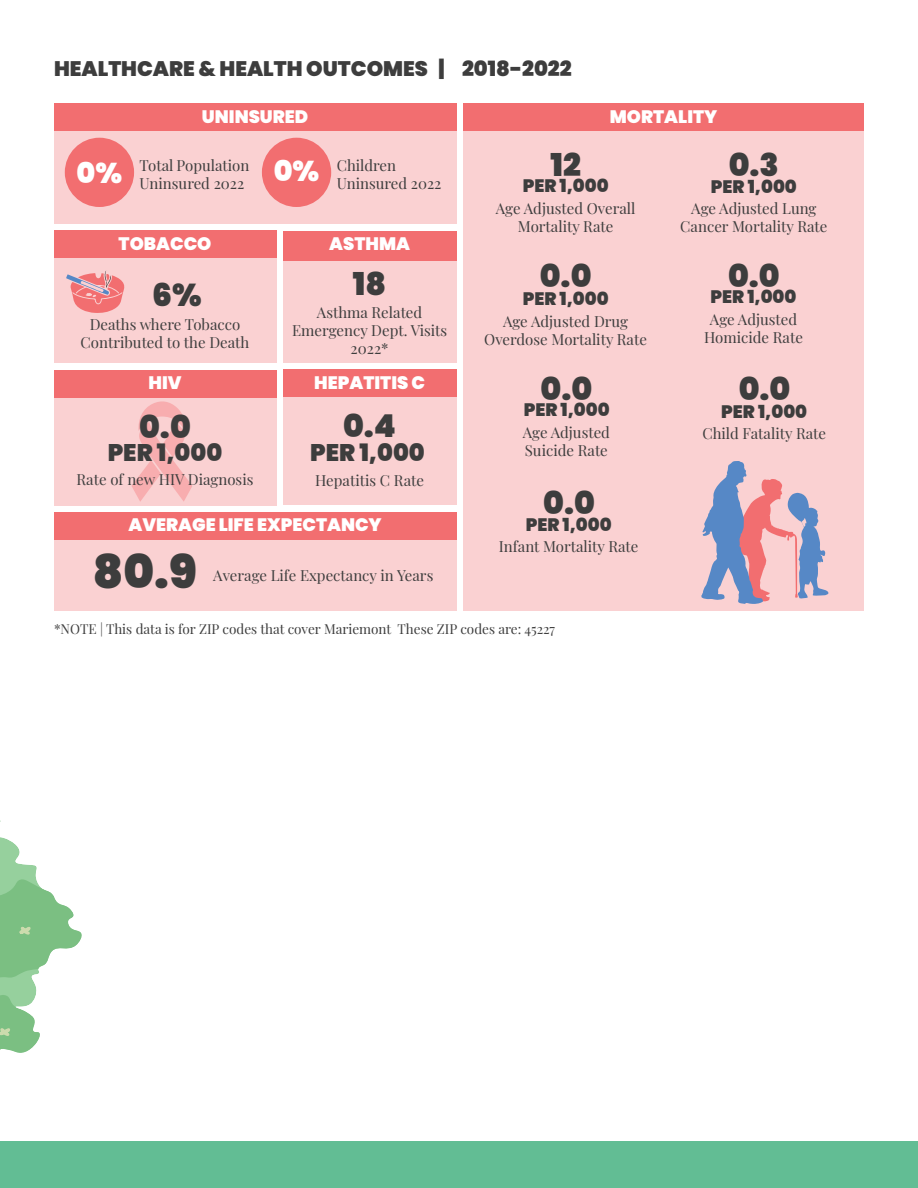
<style>
.page{position:relative;width:918px;height:1188px;background:#fff}
.page>*{position:absolute;margin:0;border:0;box-sizing:border-box;transform-origin:0 0}
.Extra_Large_Gray_Font{font:900 46.5px "Poppins";color:#3d3d3d}
.Large_Gray_Font{font:900 31.5px "Poppins";color:#3d3d3d}
.Large_White_Font_2{font:900 28.5px "Poppins";color:#fff}
.Large_White_Font{font:900 24px "Poppins";color:#3d3d3d}
.Medium_White_Font{font:900 21px "Poppins";color:#3d3d3d}
.t1{font:900 18px "Poppins";color:#fff}
.Large_White_Font-2{font:900 18px "Poppins";color:#3d3d3d}
.t2{font:15px/18px "Playfair Display";color:#3d3d3d;text-align:center}
.t3{font:13.5px "Playfair Display";color:#3d3d3d}
</style>
<div class="page">
<div style="left:0;top:1141px;width:918px;height:47px;background:#62bd94"></div>
<svg style="left:0;top:820px;width:82px;height:233px"></svg>
<div style="left:54px;top:104px;width:402px;height:120px;background:#fad1d2"></div>
<div style="left:54px;top:104px;width:402px;height:27px;background:#f26e70"></div>
<div style="left:65px;top:138px;width:69px;height:69px;background:#f26e70;border-radius:50%"></div>
<div style="left:262px;top:138px;width:69px;height:69px;background:#f26e70;border-radius:50%"></div>
<div style="left:54px;top:231px;width:222px;height:132px;background:#fad1d2"></div>
<div style="left:54px;top:231px;width:222px;height:27px;background:#f26e70"></div>
<svg style="left:66px;top:271px;width:59px;height:42px"></svg>
<div style="left:283px;top:231px;width:173px;height:132px;background:#fad1d2"></div>
<div style="left:283px;top:231px;width:173px;height:30px;background:#f26e70"></div>
<div style="left:54px;top:370px;width:222px;height:135px;background:#fad1d2"></div>
<div style="left:54px;top:370px;width:222px;height:27px;background:#f26e70"></div>
<svg style="left:132px;top:401px;width:60px;height:101px"></svg>
<div style="left:283px;top:370px;width:173px;height:135px;background:#fad1d2"></div>
<div style="left:283px;top:370px;width:173px;height:27px;background:#f26e70"></div>
<div style="left:54px;top:512px;width:402px;height:99px;background:#fad1d2"></div>
<div style="left:54px;top:512px;width:402px;height:27px;background:#f26e70"></div>
<div style="left:463px;top:104px;width:401px;height:507px;background:#fad1d2"></div>
<div style="left:463px;top:104px;width:401px;height:27px;background:#f26e70"></div>
<svg style="left:701px;top:461px;width:127px;height:143px"></svg>
<p class="Medium_White_Font" style="left:54px;top:57px;width:519px">HEALTHCARE &amp; HEALTH OUTCOMES | 2018-2022</p>
<p class="t1" style="left:202px;top:106px;width:108px">UNINSURED</p>
<p class="t2" style="left:140px;top:156px;width:111px;text-align:left">Total Population<br>Uninsured 2022</p>
<p class="t2" style="left:337px;top:156px;width:61px">Children</p>
<p class="t1" style="left:610px;top:106px;width:109px">MORTALITY</p>
<p class="Large_Gray_Font" style="left:550px;top:146px;width:32px">12</p>
<p class="Large_Gray_Font" style="left:729px;top:146px;width:52px">0.3</p>
<p class="Large_White_Font-2" style="left:711px;top:176px;width:87px">PER 1,000</p>
<p class="Large_White_Font_2" style="left:77px;top:156px;width:47px">0%</p>
<p class="Large_White_Font_2" style="left:274px;top:155px;width:47px">0%</p>
<p class="t2" style="left:337px;top:174px;width:106px">Uninsured 2022</p>
<p class="Large_White_Font-2" style="left:523px;top:176px;width:87px">PER 1,000</p>
<p class="t1" style="left:119px;top:233px;width:94px">TOBACCO</p>
<p class="t1" style="left:329px;top:233px;width:82px">ASTHMA</p>
<p class="Large_Gray_Font" style="left:152px;top:277px;width:51px">6%</p>
<p class="t2" style="left:81px;top:314px;width:170px">Deaths where Tobacco<br>Contributed to the Death</p>
<p class="Large_Gray_Font" style="left:353px;top:266px;width:35px">18</p>
<p class="t2" style="left:292px;top:302px;width:157px">Asthma Related<br>Emergency Dept. Visits<br>2022*</p>
<p class="t1" style="left:148px;top:372px;width:35px">HIV</p>
<p class="t1" style="left:314px;top:372px;width:112px">HEPATITIS C</p>
<p class="Large_Gray_Font" style="left:139px;top:409px;width:53px">0.0</p>
<p class="Large_Gray_Font" style="left:343px;top:408px;width:55px">0.4</p>
<p class="Large_White_Font" style="left:108px;top:439px;width:116px">PER 1,000</p>
<p class="Large_White_Font" style="left:310px;top:439px;width:116px">PER 1,000</p>
<p class="t2" style="left:77px;top:469px;width:178px">Rate of new HIV Diagnosis</p>
<p class="t2" style="left:315px;top:470px;width:110px">Hepatitis C Rate</p>
<p class="t1" style="left:129px;top:515px;width:255px">AVERAGE LIFE EXPECTANCY</p>
<p class="Extra_Large_Gray_Font" style="left:93px;top:545px;width:105px">80.9</p>
<p class="t2" style="left:213px;top:566px;width:222px">Average Life Expectancy in Years</p>
<p class="t2" style="left:496px;top:198px;width:141px">Age Adjusted Overall<br>Mortality Rate</p>
<p class="Large_Gray_Font" style="left:540px;top:257px;width:53px">0.0</p>
<p class="Large_White_Font-2" style="left:523px;top:288px;width:87px">PER 1,000</p>
<p class="t2" style="left:484px;top:311px;width:164px">Age Adjusted Drug<br>Overdose Mortality Rate</p>
<p class="Large_Gray_Font" style="left:541px;top:370px;width:53px">0.0</p>
<p class="Large_White_Font-2" style="left:524px;top:399px;width:87px">PER 1,000</p>
<p class="t2" style="left:523px;top:422px;width:89px">Age Adjusted</p>
<p class="t2" style="left:525px;top:440px;width:85px">Suicide Rate</p>
<p class="Large_Gray_Font" style="left:543px;top:485px;width:53px">0.0</p>
<p class="Large_White_Font-2" style="left:526px;top:514px;width:87px">PER 1,000</p>
<p class="t2" style="left:499px;top:537px;width:141px">Infant Mortality Rate</p>
<p class="t3" style="left:54px;top:618px;width:503px">*NOTE | This data is for ZIP codes that cover Mariemont These ZIP codes are: 45227</p>
<p class="t2" style="left:680px;top:198px;width:149px">Age Adjusted Lung<br>Cancer Mortality Rate</p>
<p class="Large_Gray_Font" style="left:728px;top:257px;width:53px">0.0</p>
<p class="Large_White_Font-2" style="left:711px;top:287px;width:87px">PER 1,000</p>
<p class="t2" style="left:704px;top:309px;width:100px">Age Adjusted<br>Homicide Rate</p>
<p class="Large_Gray_Font" style="left:739px;top:370px;width:53px">0.0</p>
<p class="Large_White_Font-2" style="left:721px;top:401px;width:87px">PER 1,000</p>
<p class="t2" style="left:702px;top:424px;width:125px">Child Fatality Rate</p>
</div>
